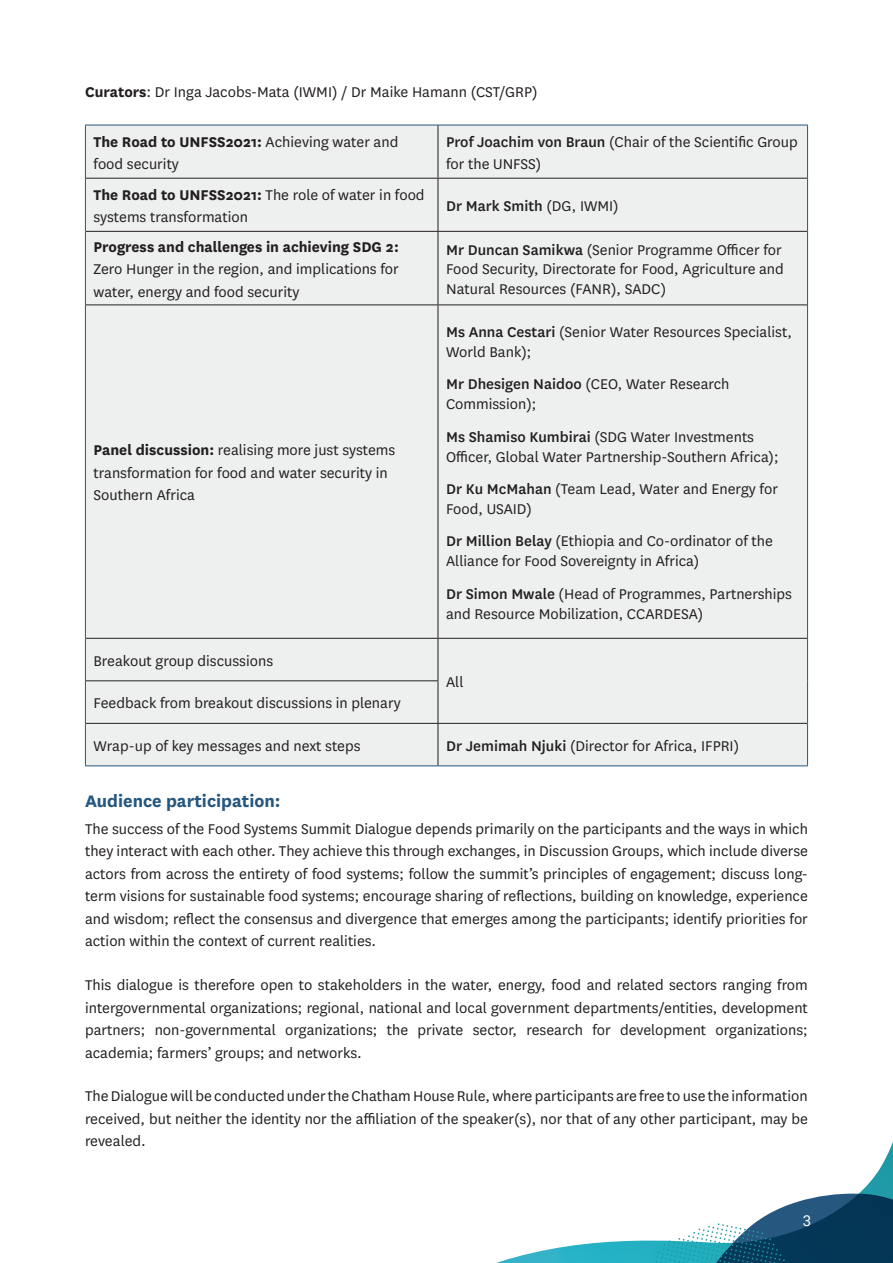
<style>
.page{position:relative;width:893px;height:1263px;background:#fff}
.page>*{position:absolute;margin:0;border:0;box-sizing:border-box;transform-origin:0 0}
.t1{font:700 19.5px "National";color:#25577f}
.t2{font:16.5px/22.5px "National";color:#231f20}
.t3{font:700 16.5px "National";color:#231f20}
.t4{font:500 16.5px "National";color:#231f20}
.t5{font:15px "Roboto";color:#fff}
.s1{font-weight:700}
.s2{font-weight:500}
.s3{font-weight:400}
</style>
<div class="page">
<svg style="left:861px;top:1142px;width:32px;height:49px"></svg>
<svg style="left:496px;top:1191px;width:397px;height:72px"></svg>
<div style="left:86px;top:126px;width:721px;height:639px;background:#eef0ef"></div>
<hr style="left:438px;top:125px;width:1px;height:53px;background:#231f20">
<hr style="left:86px;top:178px;width:352px;height:1px;background:#231f20">
<hr style="left:438px;top:178px;width:369px;height:1px;background:#231f20">
<hr style="left:438px;top:179px;width:1px;height:52px;background:#231f20">
<hr style="left:86px;top:231px;width:352px;height:1px;background:#231f20">
<hr style="left:438px;top:231px;width:369px;height:1px;background:#231f20">
<hr style="left:438px;top:232px;width:1px;height:72px;background:#231f20">
<hr style="left:86px;top:304px;width:352px;height:1px;background:#231f20">
<hr style="left:438px;top:304px;width:369px;height:1px;background:#231f20">
<hr style="left:438px;top:305px;width:1px;height:333px;background:#231f20">
<hr style="left:86px;top:638px;width:352px;height:1px;background:#231f20">
<hr style="left:438px;top:638px;width:369px;height:1px;background:#231f20">
<hr style="left:438px;top:639px;width:1px;height:41px;background:#231f20">
<hr style="left:86px;top:680px;width:352px;height:1px;background:#231f20">
<hr style="left:438px;top:681px;width:1px;height:42px;background:#231f20">
<hr style="left:86px;top:723px;width:352px;height:1px;background:#231f20">
<hr style="left:438px;top:723px;width:369px;height:1px;background:#231f20">
<hr style="left:438px;top:724px;width:1px;height:41px;background:#231f20">
<hr style="left:85px;top:125px;width:353px;height:1px;background:#25577f">
<hr style="left:85px;top:125px;width:1px;height:53px;background:#25577f">
<hr style="left:438px;top:125px;width:370px;height:1px;background:#25577f">
<hr style="left:807px;top:125px;width:1px;height:53px;background:#25577f">
<hr style="left:85px;top:178px;width:1px;height:53px;background:#25577f">
<hr style="left:807px;top:178px;width:1px;height:53px;background:#25577f">
<hr style="left:85px;top:231px;width:1px;height:74px;background:#25577f">
<hr style="left:807px;top:231px;width:1px;height:74px;background:#25577f">
<hr style="left:85px;top:305px;width:1px;height:333px;background:#25577f">
<hr style="left:807px;top:305px;width:1px;height:333px;background:#25577f">
<hr style="left:85px;top:638px;width:1px;height:43px;background:#25577f">
<hr style="left:807px;top:638px;width:1px;height:43px;background:#25577f">
<hr style="left:807px;top:681px;width:1px;height:42px;background:#25577f">
<hr style="left:85px;top:681px;width:1px;height:42px;background:#25577f">
<hr style="left:85px;top:723px;width:1px;height:42px;background:#25577f">
<hr style="left:807px;top:723px;width:1px;height:42px;background:#25577f">
<hr style="left:85px;top:765px;width:353px;height:1px;background:#25577f">
<hr style="left:438px;top:765px;width:370px;height:1px;background:#25577f">
<p class="t2" style="left:85px;top:80px;width:454px"><span class="s1">Curators</span>: Dr Inga Jacobs-Mata (IWMI) / Dr Maike Hamann (CST/GRP)</p>
<p class="t2" style="left:94px;top:129px;width:306px"><span class="s1">The Road to UNFSS2021:</span> Achieving water and food security</p>
<p class="t2" style="left:446px;top:129px;width:353px"><span class="s2">Prof Joachim von Braun</span> (Chair of the Scientific Group for the UNFSS)</p>
<p class="t2" style="left:94px;top:183px;width:333px"><span class="s1">The Road to UNFSS2021:</span> The role of water in food systems transformation</p>
<p class="t4" style="left:446px;top:195px;width:174px">Dr Mark Smith <span class="s3">(DG, IWMI)</span></p>
<p class="t3" style="left:94px;top:235px;width:307px">Progress and challenges in achieving SDG 2:</p>
<p class="t2" style="left:94px;top:257px;width:307px">Zero Hunger in the region, and implications for water, energy and food security</p>
<p class="t2" style="left:446px;top:239px;width:339px;line-height:19.8px"><span class="s2">Mr Duncan Samikwa</span> (Senior Programme Officer for<br>Food Security, Directorate for Food, Agriculture and<br>Natural Resources (FANR), SADC)</p>
<p class="t2" style="left:94px;top:438px;width:303px"><span class="s1">Panel discussion:</span> realising more just systems transformation for food and water security in<br>Southern Africa</p>
<p class="t2" style="left:94px;top:649px;width:181px">Breakout group discussions</p>
<p class="t2" style="left:446px;top:321px;width:348px;line-height:19.8px"><span class="s2">Ms Anna Cestari</span> (Senior Water Resources Specialist,<br>World Bank);</p>
<p class="t2" style="left:446px;top:374px;width:285px;line-height:19.8px"><span class="s2">Mr Dhesigen Naidoo</span> (CEO, Water Research<br>Commission);</p>
<p class="t2" style="left:446px;top:426px;width:334px;line-height:19.8px"><span class="s2">Ms Shamiso Kumbirai</span> (SDG Water Investments<br>Officer, Global Water Partnership-Southern Africa);</p>
<p class="t2" style="left:446px;top:478px;width:333px;line-height:19.8px"><span class="s2">Dr Ku McMahan</span> (Team Lead, Water and Energy for<br>Food, USAID)</p>
<p class="t2" style="left:446px;top:531px;width:328px;line-height:19.8px"><span class="s2">Dr Million Belay</span> (Ethiopia and Co-ordinator of the<br>Alliance for Food Sovereignty in Africa)</p>
<p class="t2" style="left:446px;top:583px;width:347px;line-height:19.8px"><span class="s2">Dr Simon Mwale</span> (Head of Programmes, Partnerships and Resource Mobilization, CCARDESA)</p>
<p class="t2" style="left:446px;top:670px;width:19px">All</p>
<p class="t2" style="left:94px;top:691px;width:309px">Feedback from breakout discussions in plenary</p>
<p class="t2" style="left:94px;top:734px;width:268px">Wrap-up of key messages and next steps</p>
<p class="t2" style="left:446px;top:734px;width:295px"><span class="s2">Dr Jemimah Njuki</span> (Director for Africa, IFPRI)</p>
<p class="t1" style="left:85px;top:787px;width:197px">Audience participation:</p>
<p class="t2" style="left:85px;top:817px;width:724px;text-align:justify">The success of the Food Systems Summit Dialogue depends primarily on the participants and the ways in which they interact with each other. They achieve this through exchanges, in Discussion Groups, which include diverse actors from across the entirety of food systems; follow the summit’s principles of engagement; discuss long&shy;term visions for sustainable food systems; encourage sharing of reflections, building on knowledge, experience and wisdom; reflect the consensus and divergence that emerges among the participants; identify priorities for action within the context of current realities.</p>
<p class="t2" style="left:85px;top:973px;width:724px;text-align:justify">This dialogue is therefore open to stakeholders in the water, energy, food and related sectors ranging from intergovernmental organizations; regional, national and local government departments/entities, development partners; non-governmental organizations; the private sector, research for development organizations; academia; farmers’ groups; and networks.</p>
<p class="t2" style="left:85px;top:1084px;width:724px;text-align:justify">The Dialogue will be conducted under the Chatham House Rule, where participants are free to use the information received, but neither the identity nor the affiliation of the speaker(s), nor that of any other participant, may be revealed.</p>
<p class="t5" style="left:803px;top:1210px;width:10px">3</p>
</div>
